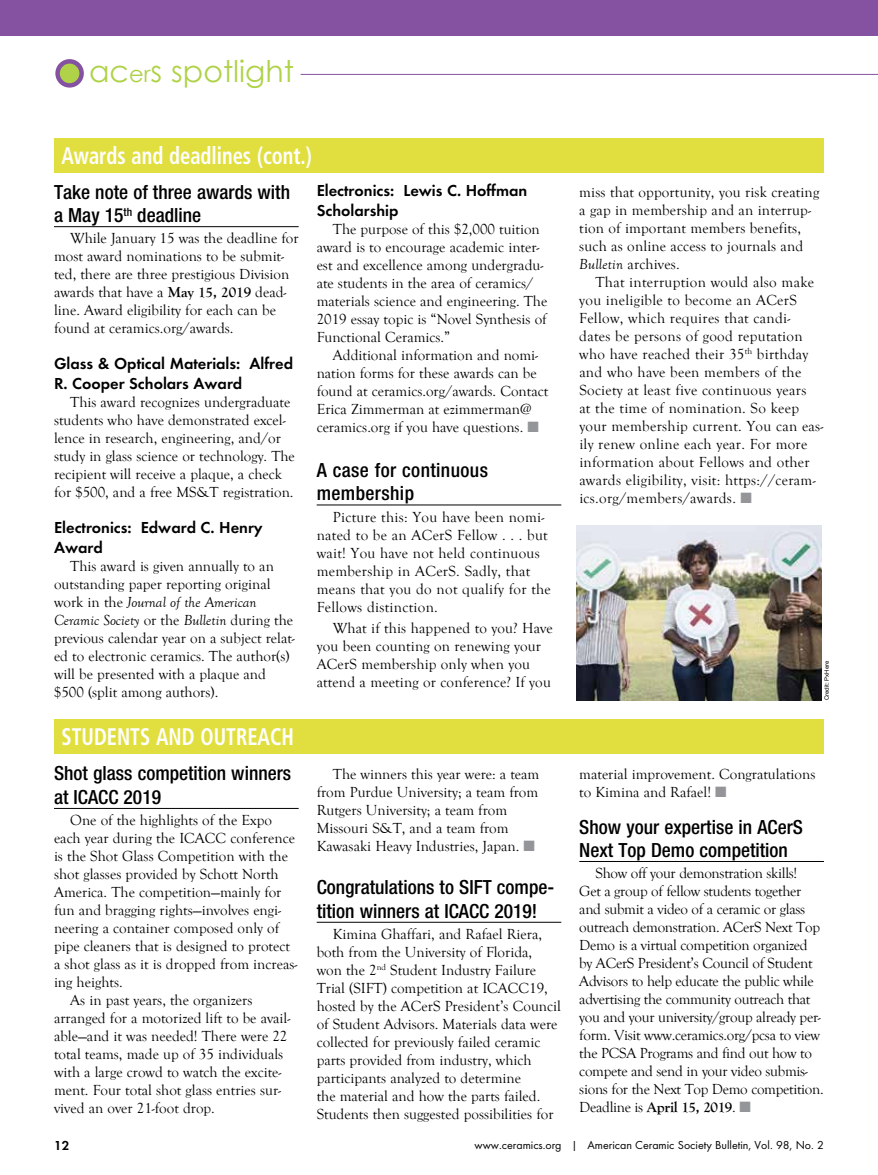
<style>
.page{position:relative;width:878px;height:1175px;background:#fff}
.page>*{position:absolute;margin:0;border:0;box-sizing:border-box;transform-origin:0 0}
.t1{font:30px "Century Gothic";color:#afd248}
.t2{font:700 condensed 24px "Frutiger";color:#fff;scale:.85 1}
.t3{font:500 condensed 19.5px/23.4px "Helvetica Neue";color:#000}
.t4{font:500 condensed 19.5px/23.4px "Helvetica Neue";letter-spacing:.02em;color:#000}
.t5{font:600 16.5px/19.8px "Futura T";color:#000}
.t6{font:15px/18px "Goudy Old Style T";color:#000}
.t7{font:15px/18px "Goudy Old Style T";letter-spacing:.02em;color:#000}
.t8{font:15px/18px "Goudy Old Style T";letter-spacing:-.02em;color:#000}
.t9{font:600 13.5px "Futura T";color:#000}
.t10{font:12px "Futura T";color:#000}
.t11{font:6px "Helvetica Neue";color:#000}
.s1{font-size:22.5px}
.s2{font-weight:700}
.s3{font-style:italic}
.s4{color:#939598}
</style>
<div class="page">
<div style="left:0;top:0;width:878px;height:36px;background:#8452a1"></div>
<svg style="left:55px;top:59px;width:29px;height:29px"></svg>
<div style="left:60px;top:64px;width:19px;height:19px;background:#afd248;border-radius:50%"></div>
<hr style="left:300px;top:74px;width:578px;height:1px;background:#8452a1">
<div style="left:54px;top:718px;width:769px;height:35px;background:#e1df3f"></div>
<hr style="left:54px;top:226px;width:244px;height:1px;background:#000">
<hr style="left:316px;top:504px;width:245px;height:1px;background:#000">
<div style="left:54px;top:138px;width:770px;height:35px;background:#e1df3f"></div>
<img style="left:576px;top:525px;width:245px;height:175px">
<hr style="left:54px;top:808px;width:244px;height:1px;background:#000">
<hr style="left:316px;top:922px;width:245px;height:1px;background:#000">
<hr style="left:579px;top:861px;width:245px;height:1px;background:#000">
<h1 class="t1" style="left:89px;top:53px;width:206px">ac<span class="s1">er</span>s spotlight</h1>
<h2 class="t2" style="left:61px;top:142px;width:296px">Awards and deadlines (cont.)</h2>
<h3 class="t3" style="left:54px;top:180px;width:237px">Take note of three awards with a May 15<sup>th</sup> deadline</h3>
<p class="t6" style="left:54px;top:230px;width:246px;text-indent:16px">While January 15 was the deadline for most award nominations to be submit&shy;ted, there are three prestigious Division awards that have a <span class="s2">May 15, 2019</span> dead&shy;line. Award eligibility for each can be found at ceramics.org/awards.</p>
<p class="t5" style="left:54px;top:354px;width:240px">Glass &amp; Optical Materials: Alfred<br>R. Cooper Scholars Award</p>
<p class="t6" style="left:54px;top:393px;width:242px;text-indent:16px">This award recognizes undergraduate students who have demonstrated excel&shy;lence in research, engineering, and/or study in glass science or technology. The recipient will receive a plaque, a check for $500, and a free MS&amp;T registration.</p>
<p class="t5" style="left:54px;top:517px;width:210px">Electronics: Edward C. Henry<br>Award</p>
<p class="t6" style="left:54px;top:557px;width:242px;text-indent:16px">This award is given annually to an outstanding paper reporting original work in the <span class="s3">Journal of the American Ceramic Society</span> or the <span class="s3">Bulletin</span> during the previous calendar year on a subject relat&shy;ed to electronic ceramics. The author(s) will be presented with a plaque and $500 (split among authors).</p>
<h2 class="t2" style="left:61px;top:722px;width:275px">STUDENTS AND OUTREACH</h2>
<h3 class="t3" style="left:54px;top:761px;width:239px">Shot glass competition winners at ICACC 2019</h3>
<p class="t6" style="left:70px;top:811px;width:203px">One of the highlights of the Expo</p>
<p class="t6" style="left:54px;top:829px;width:242px">each year during the ICACC conference</p>
<p class="t6" style="left:54px;top:847px;width:235px">is the Shot Glass Competition with the</p>
<p class="t6" style="left:54px;top:865px;width:226px">shot glasses provided by Schott North</p>
<p class="t6" style="left:54px;top:883px;width:229px">America. The competition—mainly for</p>
<p class="t6" style="left:54px;top:901px;width:228px">fun and bragging rights—involves engi-</p>
<p class="t6" style="left:54px;top:919px;width:227px">neering a container composed only of</p>
<p class="t6" style="left:54px;top:937px;width:237px">pipe cleaners that is designed to protect</p>
<p class="t6" style="left:54px;top:955px;width:245px">a shot glass as it is dropped from increas-</p>
<p class="t6" style="left:54px;top:973px;width:70px">ing heights.</p>
<p class="t6" style="left:70px;top:991px;width:184px">As in past years, the organizers</p>
<p class="t6" style="left:54px;top:1009px;width:238px">arranged for a motorized lift to be avail-</p>
<p class="t6" style="left:54px;top:1027px;width:235px">able—and it was needed! There were 22</p>
<p class="t6" style="left:54px;top:1045px;width:231px">total teams, made up of 35 individuals</p>
<p class="t6" style="left:54px;top:1063px;width:229px">with a large crowd to watch the excite-</p>
<p class="t6" style="left:54px;top:1081px;width:228px">ment. Four total shot glass entries sur-</p>
<p class="t6" style="left:54px;top:1099px;width:162px">vived an over 21-foot drop.</p>
<p class="t5" style="left:316px;top:180px;width:212px">Electronics: Lewis C. Hoffman<br>Scholarship</p>
<p class="t6" style="left:316px;top:220px;width:232px;text-indent:16px">The purpose of this $2,000 tuition award is to encourage academic inter&shy;est and excellence among undergradu&shy;ate students in the area of ceramics/ materials science and engineering. The 2019 essay topic is “Novel Synthesis of Functional Ceramics.”</p>
<p class="t6" style="left:316px;top:346px;width:233px;text-indent:16px">Additional information and nomi&shy;nation forms for these awards can be found at ceramics.org/awards. Contact Erica Zimmerman at ezimmerman@ ceramics.org if you have questions. <span class="s4">■</span></p>
<h3 class="t4" style="left:316px;top:458px;width:173px">A case for continuous membership</h3>
<p class="t7" style="left:316px;top:508px;width:236px;text-indent:16px">Picture this: You have been nomi&shy;nated to be an ACerS Fellow . . . but wait! You have not held continuous membership in ACerS. Sadly, that means that you do not qualify for the<br>Fellows distinction.</p>
<p class="t6" style="left:316px;top:619px;width:238px;text-indent:16px">What if this happened to you? Have you been counting on renewing your ACerS membership only when you attend a meeting or conference? If you</p>
<p class="t6" style="left:316px;top:765px;width:224px;text-indent:16px">The winners this year were: a team from Purdue University; a team from Rutgers University; a team from Missouri S&amp;T, and a team from Kawasaki Heavy Industries, Japan. <span class="s4">■</span></p>
<h3 class="t3" style="left:316px;top:875px;width:239px">Congratulations to SIFT compe&shy;tition winners at ICACC 2019!</h3>
<p class="t6" style="left:316px;top:925px;width:246px;text-indent:16px">Kimina Ghaffari, and Rafael Riera, both from the University of Florida, won the 2<sup>nd</sup> Student Industry Failure Trial (SIFT) competition at ICACC19, hosted by the ACerS President’s Council of Student Advisors. Materials data were collected for previously failed ceramic parts provided from industry, which participants analyzed to determine<br>the material and how the parts failed.<br>Students then suggested possibilities for</p>
<p class="t6" style="left:579px;top:183px;width:241px">miss that opportunity, you risk creating a gap in membership and an interrup&shy;tion of important members benefits, such as online access to journals and <span class="s3">Bulletin</span> archives.</p>
<p class="t7" style="left:579px;top:273px;width:246px;text-indent:16px">That interruption would also make you ineligible to become an ACerS Fellow, which requires that candi&shy;dates be persons of good reputation who have reached their 35<sup>th</sup> birthday and who have been members of the Society at least five continuous years<br>at the time of nomination. So keep your membership current. You can eas&shy;ily renew online each year. For more information about Fellows and other awards eligibility, visit: https://ceram&shy;ics.org/members/awards. <span class="s4">■</span></p>
<p class="t11" style="left:823px;top:700px;width:41px;rotate:-90deg">Credit: PxHere</p>
<p class="t6" style="left:579px;top:765px;width:237px">material improvement. Congratulations to Kimina and Rafael! <span class="s4">■</span></p>
<h3 class="t3" style="left:579px;top:814px;width:225px">Show your expertise in ACerS<br>Next Top Demo competition</h3>
<p class="t8" style="left:579px;top:864px;width:246px;text-indent:16px">Show off your demonstration skills!<br>Get a group of fellow students together and submit a video of a ceramic or glass outreach demonstration. ACerS Next Top Demo is a virtual competition organized by ACerS President’s Council of Student Advisors to help educate the public while advertising the community outreach that you and your university/group already per&shy;form. Visit www.ceramics.org/pcsa to view the PCSA Programs and find out how to compete and send in your video submis&shy;sions for the Next Top Demo competition.<br>Deadline is <span class="s2">April 15, 2019</span>. <span class="s4">■</span></p>
<p class="t9" style="left:54px;top:1137px;width:17px">12</p>
<p class="t10" style="left:474px;top:1138px;width:351px">www.ceramics.org | American Ceramic Society Bulletin, Vol. 98, No. 2</p>
</div>
